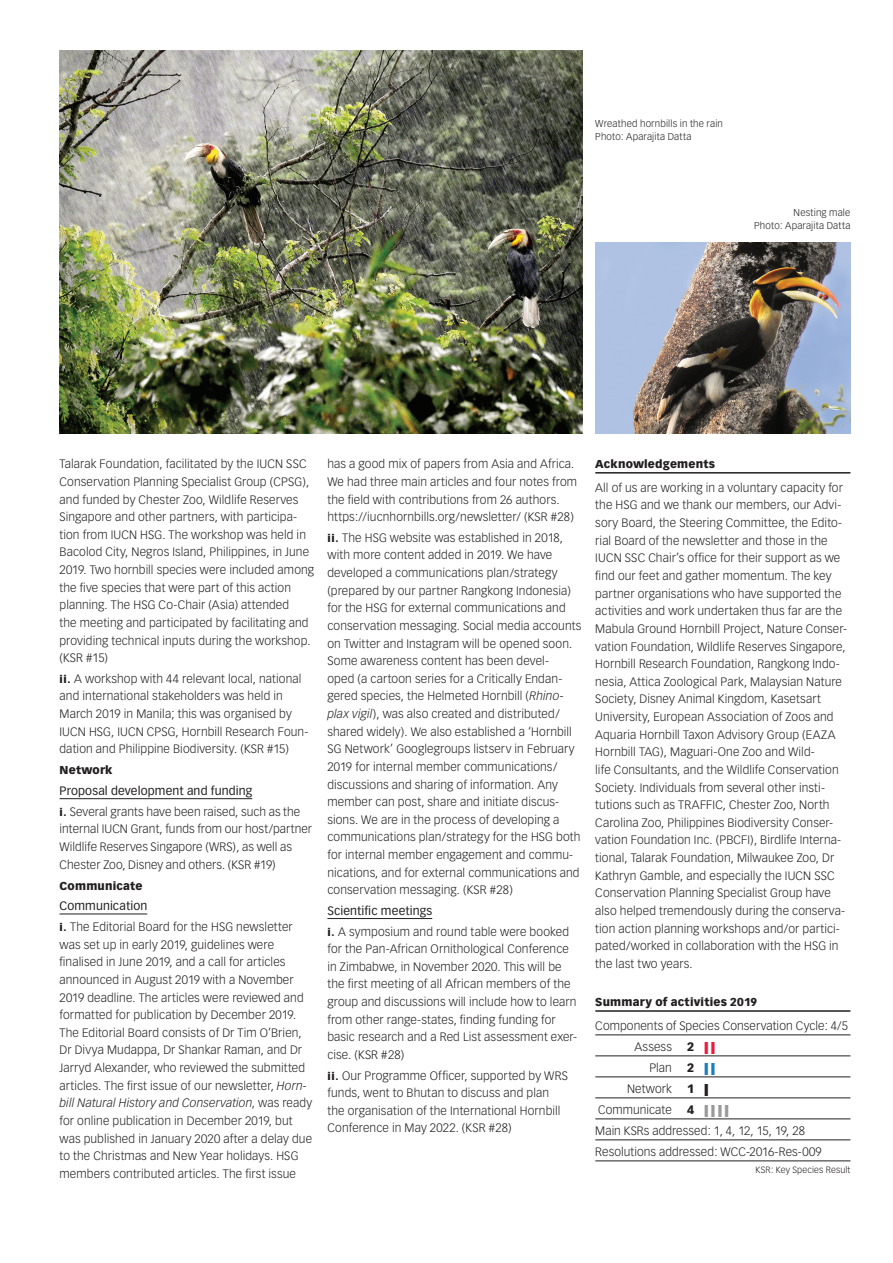
<style>
.page{position:relative;width:893px;height:1263px;background:#fff}
.page>*{position:absolute;margin:0;border:0;box-sizing:border-box;transform-origin:0 0}
.t1{font:300 12px/17.7px "Vectora LH";letter-spacing:.01em;color:#231f20}
.t2{font:900 12px "Vectora LH";color:#ed1a3a;scale:2.2 1}
.t3{font:900 12px "Vectora LH";color:#197ebe;scale:2.2 1}
.t4{font:900 12px "Vectora LH";color:#231f20}
.t5{font:900 11.25px "Vectora LH";letter-spacing:.015em;color:#231f20}
.t6{font:300 9.75px/13.5px "Vectora LH";letter-spacing:.015em;color:#231f20}
.t7{font:300 9px "Vectora LH";letter-spacing:.015em;color:#231f20}
.s1{font-weight:900;font-size:10.5px}
.s2{font-weight:400}
.s3{font-style:italic}
.s4{color:#231f20}
.s5{font-weight:900}
.s6{font-weight:900;color:#9a9899}
</style>
<div class="page">
<hr style="left:60px;top:798px;width:192px;height:1px;background:#231f20">
<hr style="left:60px;top:914px;width:87px;height:1px;background:#231f20">
<hr style="left:327px;top:918px;width:105px;height:1px;background:#231f20">
<hr style="left:595px;top:472px;width:255px;height:2px;background:#231f20">
<hr style="left:595px;top:1010px;width:255px;height:2px;background:#231f20">
<hr style="left:595px;top:1034px;width:255px;height:1px;background:#231f20">
<hr style="left:595px;top:1055px;width:255px;height:1px;background:#231f20">
<hr style="left:595px;top:1076px;width:255px;height:1px;background:#231f20">
<hr style="left:595px;top:1097px;width:255px;height:1px;background:#231f20">
<hr style="left:595px;top:1118px;width:255px;height:1px;background:#231f20">
<hr style="left:595px;top:1139px;width:255px;height:1px;background:#231f20">
<hr style="left:595px;top:1160px;width:255px;height:1px;background:#231f20">
<img style="left:60px;top:50px;width:523px;height:384px">
<img style="left:595px;top:242px;width:256px;height:192px">
<p class="t6" style="left:595px;top:117px;width:129px">Wreathed hornbills in the rain<br>Photo: Aparajita Datta</p>
<p class="t6" style="left:754px;top:206px;width:98px;text-align:right">Nesting male<br>Photo: Aparajita Datta</p>
<p class="t1" style="left:60px;top:455px;width:256px">Talarak Foundation, facilitated by the IUCN SSC Conservation Planning Specialist Group (CPSG), and funded by Chester Zoo, Wildlife Reserves Singapore and other partners, with participa&shy;tion from IUCN HSG. The workshop was held in Bacolod City, Negros Island, Philippines, in June 2019. Two hornbill species were included among the five species that were part of this action planning. The HSG Co-Chair (Asia) attended<br>the meeting and participated by facilitating and providing technical inputs during the workshop. (KSR #15)</p>
<p class="t1" style="left:60px;top:670px;width:251px"><span class="s1">ii.</span> A workshop with 44 relevant local, national and international stakeholders was held in March 2019 in Manila; this was organised by IUCN HSG, IUCN CPSG, Hornbill Research Foun&shy;dation and Philippine Biodiversity. (KSR #15)</p>
<p class="t5" style="left:60px;top:763px;width:55px">Network</p>
<p class="t1" style="left:60px;top:781px;width:242px;line-height:20.7px"><span class="s2">Proposal development and funding<br></span><span class="s1">i.</span> Several grants have been raised, such as the</p>
<p class="t1" style="left:60px;top:820px;width:254px">internal IUCN Grant, funds from our host/partner<br>Wildlife Reserves Singapore (WRS), as well as<br>Chester Zoo, Disney and others. (KSR #19)</p>
<p class="t5" style="left:60px;top:879px;width:85px">Communicate</p>
<p class="t1" style="left:60px;top:896px;width:235px;line-height:20.7px"><span class="s2">Communication<br></span><span class="s1">i.</span> The Editorial Board for the HSG newsletter</p>
<p class="t1" style="left:60px;top:936px;width:254px">was set up in early 2019, guidelines were finalised in June 2019, and a call for articles announced in August 2019 with a November 2019 deadline. The articles were reviewed and formatted for publication by December 2019.<br>The Editorial Board consists of Dr Tim O’Brien, Dr Divya Mudappa, Dr Shankar Raman, and Dr Jarryd Alexander, who reviewed the submitted articles. The first issue of our newsletter, <span class="s3">Horn&shy;bill Natural History and Conservation</span>, was ready for online publication in December 2019, but was published in January 2020 after a delay due to the Christmas and New Year holidays. HSG members contributed articles. The first issue</p>
<p class="t1" style="left:327px;top:455px;width:251px">has a good mix of papers from Asia and Africa.<br>We had three main articles and four notes from the field with contributions from 26 authors. https://iucnhornbills.org/newsletter/ (KSR #28)</p>
<p class="t1" style="left:327px;top:529px;width:255px"><span class="s1">ii.</span> The HSG website was established in 2018, with more content added in 2019. We have developed a communications plan/strategy (prepared by our partner Rangkong Indonesia) for the HSG for external communications and conservation messaging. Social media accounts on Twitter and Instagram will be opened soon.<br>Some awareness content has been devel-<br>oped (a cartoon series for a Critically Endan&shy;gered species, the Helmeted Hornbill (<span class="s3">Rhino&shy;plax vigil</span>), was also created and distributed/ shared widely). We also established a ‘Hornbill SG Network’ Googlegroups listserv in February 2019 for internal member communications/ discussions and sharing of information. Any member can post, share and initiate discus&shy;sions. We are in the process of developing a communications plan/strategy for the HSG both for internal member engagement and commu&shy;nications, and for external communications and conservation messaging. (KSR #28)</p>
<p class="t1" style="left:327px;top:901px;width:243px;line-height:20.5px"><span class="s2">Scientific meetings<br></span><span class="s1">i.</span> A symposium and round table were booked</p>
<p class="t1" style="left:327px;top:940px;width:251px">for the Pan-African Ornithological Conference in Zimbabwe, in November 2020. This will be the first meeting of all African members of the group and discussions will include how to learn from other range-states, finding funding for basic research and a Red List assessment exer&shy;cise. (KSR #28)</p>
<p class="t1" style="left:327px;top:1067px;width:242px"><span class="s1">ii.</span> Our Programme Officer, supported by WRS funds, went to Bhutan to discuss and plan the organisation of the International Hornbill Conference in May 2022. (KSR #28)</p>
<p class="t5" style="left:595px;top:457px;width:121px">Acknowledgements</p>
<p class="t1" style="left:595px;top:479px;width:253px">All of us are working in a voluntary capacity for the HSG and we thank our members, our Advi&shy;sory Board, the Steering Committee, the Edito&shy;rial Board of the newsletter and those in the IUCN SSC Chair’s office for their support as we find our feet and gather momentum. The key partner organisations who have supported the activities and work undertaken thus far are the Mabula Ground Hornbill Project, Nature Conser&shy;vation Foundation, Wildlife Reserves Singapore, Hornbill Research Foundation, Rangkong Indo&shy;nesia, Attica Zoological Park, Malaysian Nature Society, Disney Animal Kingdom, Kasetsart University, European Association of Zoos and Aquaria Hornbill Taxon Advisory Group (EAZA Hornbill TAG), Maguari-One Zoo and Wild-<br>life Consultants, and the Wildlife Conservation Society. Individuals from several other insti&shy;tutions such as TRAFFIC, Chester Zoo, North Carolina Zoo, Philippines Biodiversity Conser&shy;vation Foundation Inc. (PBCFI), Birdlife Interna&shy;tional, Talarak Foundation, Milwaukee Zoo, Dr Kathryn Gamble, and especially the IUCN SSC Conservation Planning Specialist Group have also helped tremendously during the conserva&shy;tion action planning workshops and/or partici&shy;pated/worked in collaboration with the HSG in the last two years.</p>
<p class="t5" style="left:595px;top:995px;width:163px">Summary of activities 2019</p>
<p class="t1" style="left:635px;top:1016px;width:215px;line-height:21px;text-indent:-39px">Components of Species Conservation Cycle: 4/5<br>Assess</p>
<p class="t2" style="left:687px;top:1040px;width:15px"><span class="s4">2</span> ||</p>
<p class="t1" style="left:649px;top:1059px;width:24px">Plan</p>
<p class="t3" style="left:687px;top:1061px;width:15px"><span class="s4">2</span> ||</p>
<p class="t1" style="left:627px;top:1080px;width:46px">Network</p>
<p class="t4" style="left:687px;top:1082px;width:23px">1 |</p>
<p class="t1" style="left:598px;top:1101px;width:75px">Communicate</p>
<p class="t1" style="left:595px;top:1100px;width:228px;line-height:21px;text-indent:92px"><span class="s5">4</span> <span class="s6">||||<br></span>Main KSRs addressed: 1, 4, 12, 15, 19, 28<br>Resolutions addressed: WCC-2016-Res-009</p>
<p class="t7" style="left:756px;top:1164px;width:96px">KSR: Key Species Result</p>
</div>
